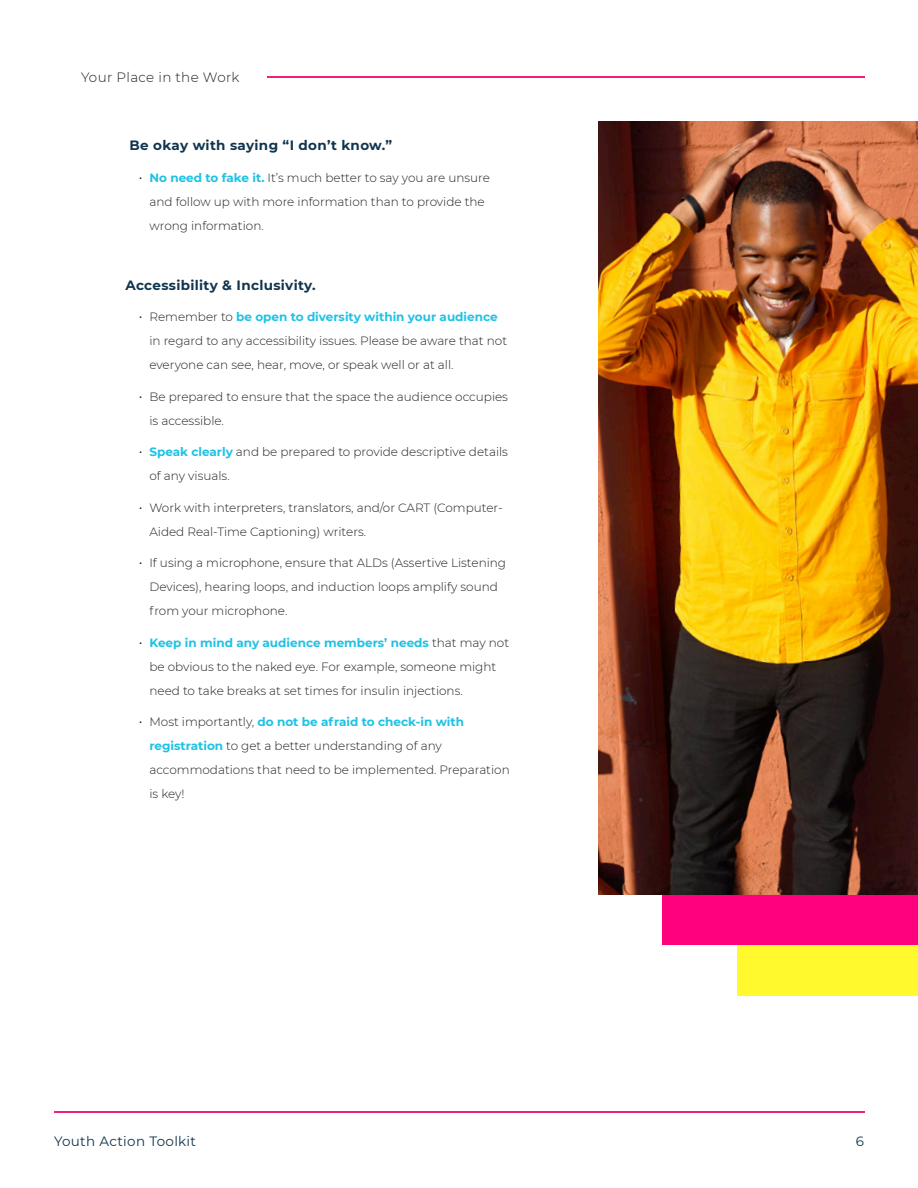
<style>
.page{position:relative;width:918px;height:1188px;background:#fff}
.page>*{position:absolute;margin:0;border:0;box-sizing:border-box;transform-origin:0 0}
.t1{font:700 13.5px "Montserrat";letter-spacing:.025em;color:#11354e}
.t2{font:13.5px "Montserrat";letter-spacing:.025em;color:#11354e}
.t3{font:300 13.5px "Montserrat";letter-spacing:.025em;color:#231f20}
.t4{font:300 12px/24px "Montserrat";color:#231f20}
.s1{font-size:13.5px}
.s2{font-weight:700;color:#1ec2e5}
</style>
<div class="page">
<hr style="left:54px;top:1111px;width:810px;height:1px;background:#ed1e7e">
<hr style="left:267px;top:76px;width:597px;height:2px;background:#ed1e7e">
<div style="left:737px;top:294px;width:181px;height:702px;background:#fff92d"></div>
<div style="left:662px;top:243px;width:256px;height:702px;background:#ff007f"></div>
<img style="left:598px;top:122px;width:320px;height:773px">
<p class="t3" style="left:81px;top:69px;width:160px">Your Place in the Work</p>
<p class="t1" style="left:130px;top:139px;width:264px">Be okay with saying “I don’t know.”</p>
<p class="t4" style="left:149px;top:166px;width:342px;text-indent:-11px"><span class="s1">•</span> <span class="s2">No need to fake it.</span> It’s much better to say you are unsure and follow up with more information than to provide the wrong information.</p>
<p class="t1" style="left:125px;top:278px;width:192px">Accessibility &amp; Inclusivity.</p>
<p class="t4" style="left:149px;top:305px;width:359px;text-indent:-10px"><span class="s1">•</span> Remember to <span class="s2">be open to diversity within your audience </span>in regard to any accessibility issues. Please be aware that not everyone can see, hear, move, or speak well or at all.</p>
<p class="t4" style="left:149px;top:385px;width:360px;text-indent:-10px"><span class="s1">•</span> Be prepared to ensure that the space the audience occupies is accessible.</p>
<p class="t4" style="left:149px;top:440px;width:360px;text-indent:-10px"><span class="s1">•</span> <span class="s2">Speak clearly</span> and be prepared to provide descriptive details of any visuals.</p>
<p class="t4" style="left:149px;top:496px;width:355px;text-indent:-10px"><span class="s1">•</span> Work with interpreters, translators, and/or CART (Computer-<br>Aided Real-Time Captioning) writers.</p>
<p class="t4" style="left:149px;top:551px;width:358px;text-indent:-10px"><span class="s1">•</span> If using a microphone, ensure that ALDs (Assertive Listening<br>Devices), hearing loops, and induction loops amplify sound from your microphone.</p>
<p class="t4" style="left:149px;top:631px;width:361px;text-indent:-10px"><span class="s1">•</span> <span class="s2">Keep in mind any audience members’ needs</span> that may not be obvious to the naked eye. For example, someone might need to take breaks at set times for insulin injections.</p>
<p class="t4" style="left:149px;top:710px;width:362px;text-indent:-11px"><span class="s1">•</span> Most importantly, <span class="s2">do not be afraid to check-in with registration</span> to get a better understanding of any accommodations that need to be implemented. Preparation is key!</p>
<p class="t2" style="left:54px;top:1134px;width:144px">Youth Action Toolkit</p>
<p class="t2" style="left:856px;top:1134px;width:10px">6</p>
</div>
